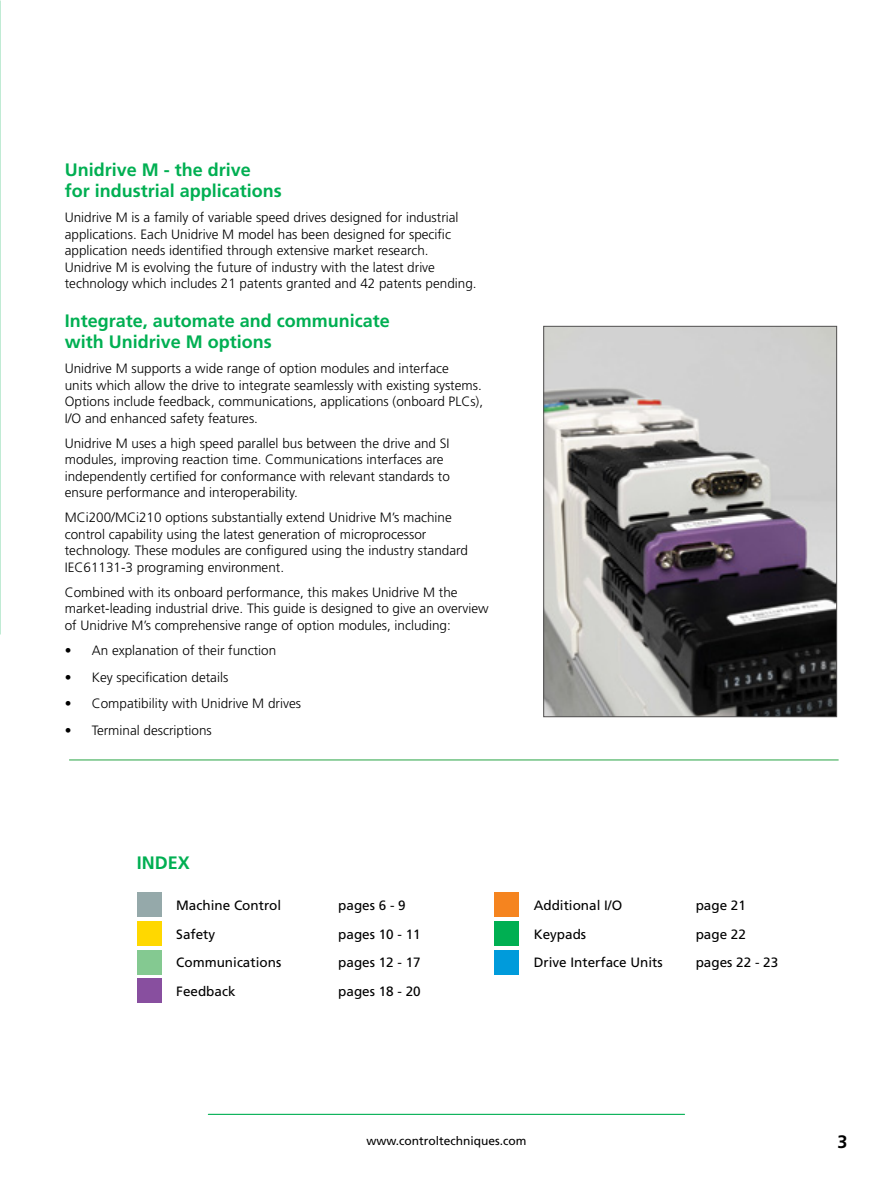
<style>
.page{position:relative;width:891px;height:1188px;background:#fff}
.page>*{position:absolute;margin:0;border:0;box-sizing:border-box;transform-origin:0 0}
.t1{font:700 18px/21.6px "Frutiger";color:#00af52}
.t2{font:700 18px "Frutiger";color:#000}
.t3{font:300 13.5px/16.5px "Frutiger";color:#000}
.t4{font:13.5px "Frutiger";color:#000}
.t5{font:12px "Frutiger";color:#000}
</style>
<div class="page">
<hr style="left:208px;top:1114px;width:477px;height:1px;background:#00af52">
<div style="left:494px;top:893px;width:25px;height:24px;background:#f5841f"></div>
<div style="left:494px;top:921px;width:25px;height:25px;background:#00af52"></div>
<div style="left:494px;top:950px;width:25px;height:24px;background:#009bdb"></div>
<div style="left:137px;top:893px;width:24px;height:24px;background:#95a9aa"></div>
<div style="left:137px;top:950px;width:24px;height:24px;background:#84c991"></div>
<div style="left:137px;top:921px;width:24px;height:25px;background:#ffd800"></div>
<div style="left:137px;top:978px;width:24px;height:25px;background:#884f9f"></div>
<img style="left:545px;top:328px;width:290px;height:387px">
<div style="left:543px;top:326px;width:294px;height:391px;border:1px solid #515050"></div>
<hr style="left:69px;top:759px;width:770px;height:2px;background:#6fc281">
<h1 class="t1" style="left:65px;top:159px;width:219px">Unidrive M - the drive<br>for industrial applications</h1>
<p class="t3" style="left:65px;top:209px;width:413px">Unidrive M is a family of variable speed drives designed for industrial applications. Each Unidrive M model has been designed for specific application needs identified through extensive market research.<br>Unidrive M is evolving the future of industry with the latest drive technology which includes 21 patents granted and 42 patents pending.</p>
<h1 class="t1" style="left:65px;top:310px;width:327px">Integrate, automate and communicate with Unidrive M options</h1>
<p class="t3" style="left:65px;top:361px;width:420px">Unidrive M supports a wide range of option modules and interface<br>units which allow the drive to integrate seamlessly with existing systems.<br>Options include feedback, communications, applications (onboard PLCs), I/O and enhanced safety features.</p>
<p class="t3" style="left:65px;top:435px;width:387px">Unidrive M uses a high speed parallel bus between the drive and SI modules, improving reaction time. Communications interfaces are independently certified for conformance with relevant standards to ensure performance and interoperability.</p>
<p class="t3" style="left:65px;top:510px;width:405px">MCi200/MCi210 options substantially extend Unidrive M’s machine control capability using the latest generation of microprocessor technology. These modules are configured using the industry standard IEC61131-3 programing environment.</p>
<p class="t3" style="left:65px;top:584px;width:425px">Combined with its onboard performance, this makes Unidrive M the market-leading industrial drive. This guide is designed to give an overview of Unidrive M’s comprehensive range of option modules, including:</p>
<p class="t3" style="left:65px;top:642px;width:213px">• An explanation of their function</p>
<p class="t3" style="left:65px;top:669px;width:165px">• Key specification details</p>
<p class="t3" style="left:65px;top:696px;width:238px">• Compatibility with Unidrive M drives</p>
<p class="t3" style="left:65px;top:722px;width:149px">• Terminal descriptions</p>
<h1 class="t1" style="left:137px;top:852px;width:55px">INDEX</h1>
<p class="t4" style="left:176px;top:897px;width:107px">Machine Control</p>
<p class="t4" style="left:338px;top:897px;width:69px">pages 6 - 9</p>
<p class="t4" style="left:176px;top:926px;width:41px">Safety</p>
<p class="t4" style="left:338px;top:926px;width:84px">pages 10 - 11</p>
<p class="t4" style="left:176px;top:955px;width:107px">Communications</p>
<p class="t4" style="left:338px;top:955px;width:84px">pages 12 - 17</p>
<p class="t4" style="left:176px;top:983px;width:61px">Feedback</p>
<p class="t4" style="left:338px;top:983px;width:84px">pages 18 - 20</p>
<p class="t4" style="left:534px;top:897px;width:90px">Additional I/O</p>
<p class="t4" style="left:696px;top:897px;width:52px">page 21</p>
<p class="t4" style="left:534px;top:926px;width:54px">Keypads</p>
<p class="t4" style="left:696px;top:926px;width:52px">page 22</p>
<p class="t4" style="left:534px;top:955px;width:131px">Drive Interface Units</p>
<p class="t4" style="left:696px;top:955px;width:84px">pages 22 - 23</p>
<p class="t5" style="left:366px;top:1134px;width:161px">www.controltechniques.com</p>
<h1 class="t2" style="left:838px;top:1131px;width:12px">3</h1>
</div>
